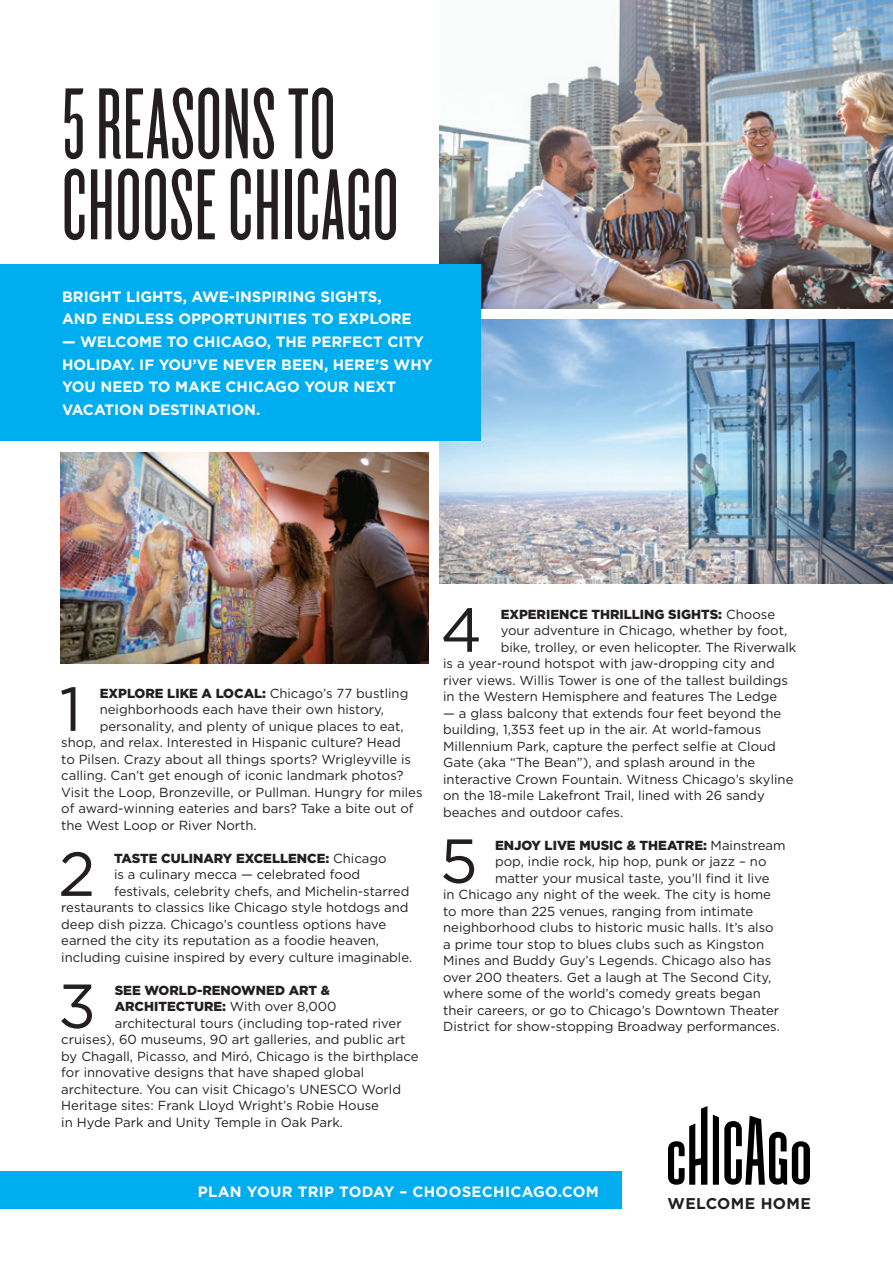
<style>
.page{position:relative;width:893px;height:1263px;background:#fff}
.page>*{position:absolute;margin:0;border:0;box-sizing:border-box;transform-origin:0 0}
.t1{font:105px/81px "Knockout 26 Junior Flywght";letter-spacing:.01em;color:#231f20}
.t2{font:61.95px "Gotham";color:#231f20}
.t3{font:700 15.6px "Gotham";letter-spacing:.025em;color:#231f20}
.t4{font:700 15px/22.5px "Gotham";color:#fff}
.t5{font:700 15px "Gotham";letter-spacing:.02em;color:#fff}
.t6{font:13.2px/16.5px "Gotham";color:#231f20}
.t7{font:900 13.2px "Gotham";color:#231f20}
.s1{font-weight:900}
.s2{font-weight:400}
</style>
<div class="page">
<img style="left:61px;top:452px;width:368px;height:212px">
<img style="left:440px;top:0;width:453px;height:308px">
<img style="left:440px;top:319px;width:453px;height:265px">
<div style="left:0;top:264px;width:480px;height:177px;background:#00aeef"></div>
<svg style="left:668px;top:1106px;width:39px;height:79px"></svg>
<svg style="left:713px;top:1114px;width:97px;height:71px"></svg>
<div style="left:0;top:1171px;width:621px;height:38px;background:#00aeef"></div>
<h1 class="t1" style="left:62px;top:82px;width:338px">5 REASONS TO<br>CHOOSE CHICAGO</h1>
<p class="t4" style="left:62px;top:285px;width:351px">BRIGHT LIGHTS, AWE-INSPIRING SIGHTS,<br>AND ENDLESS OPPORTUNITIES TO EXPLORE</p>
<p class="t4" style="left:62px;top:330px;width:372px">— WELCOME TO CHICAGO, THE PERFECT CITY HOLIDAY. IF YOU’VE NEVER BEEN, HERE’S WHY YOU NEED TO MAKE CHICAGO YOUR NEXT VACATION DESTINATION.</p>
<h2 class="t2" style="left:60px;top:669px;width:24px">1</h2>
<p class="t6" style="left:100px;top:685px;width:310px"><span class="s1">EXPLORE LIKE A LOCAL:</span> Chicago’s 77 bustling</p>
<p class="t6" style="left:100px;top:701px;width:286px">neighborhoods each have their own history,</p>
<p class="t6" style="left:100px;top:718px;width:305px">personality, and plenty of unique places to eat,</p>
<p class="t6" style="left:61px;top:734px;width:341px">shop, and relax. Interested in Hispanic culture? Head</p>
<p class="t6" style="left:61px;top:751px;width:351px">to Pilsen. Crazy about all things sports? Wrigleyville is</p>
<p class="t6" style="left:61px;top:767px;width:344px">calling. Can’t get enough of iconic landmark photos?</p>
<p class="t6" style="left:61px;top:784px;width:363px">Visit the Loop, Bronzeville, or Pullman. Hungry for miles</p>
<p class="t6" style="left:61px;top:800px;width:354px">of award-winning eateries and bars? Take a bite out of</p>
<p class="t6" style="left:61px;top:817px;width:197px">the West Loop or River North.</p>
<h2 class="t2" style="left:58px;top:834px;width:39px">2</h2>
<p class="t7" style="left:114px;top:849px;width:274px">TASTE CULINARY EXCELLENCE: <span class="s2">Chicago</span></p>
<p class="t6" style="left:114px;top:866px;width:248px">is a culinary mecca — celebrated food</p>
<p class="t6" style="left:114px;top:883px;width:297px">festivals, celebrity chefs, and Michelin-starred</p>
<p class="t6" style="left:61px;top:899px;width:349px">restaurants to classics like Chicago style hotdogs and</p>
<p class="t6" style="left:61px;top:916px;width:326px">deep dish pizza. Chicago’s countless options have</p>
<p class="t6" style="left:61px;top:932px;width:319px">earned the city its reputation as a foodie heaven,</p>
<p class="t6" style="left:61px;top:949px;width:352px">including cuisine inspired by every culture imaginable.</p>
<h2 class="t2" style="left:58px;top:966px;width:39px">3</h2>
<p class="t7" style="left:115px;top:981px;width:217px">SEE WORLD-RENOWNED ART &amp;</p>
<p class="t7" style="left:115px;top:998px;width:223px">ARCHITECTURE: <span class="s2">With over 8,000</span></p>
<p class="t6" style="left:115px;top:1015px;width:288px">architectural tours (including top-rated river</p>
<p class="t6" style="left:61px;top:1031px;width:346px">cruises), 60 museums, 90 art galleries, and public art</p>
<p class="t6" style="left:61px;top:1048px;width:359px">by Chagall, Picasso, and Miró, Chicago is the birthplace</p>
<p class="t6" style="left:61px;top:1064px;width:304px">for innovative designs that have shaped global</p>
<p class="t6" style="left:61px;top:1081px;width:341px">architecture. You can visit Chicago’s UNESCO World</p>
<p class="t6" style="left:61px;top:1097px;width:319px">Heritage sites: Frank Lloyd Wright’s Robie House</p>
<p class="t6" style="left:61px;top:1114px;width:283px">in Hyde Park and Unity Temple in Oak Park.</p>
<h2 class="t2" style="left:440px;top:590px;width:43px">4</h2>
<p class="t7" style="left:501px;top:605px;width:276px">EXPERIENCE THRILLING SIGHTS: <span class="s2">Choose</span></p>
<p class="t6" style="left:501px;top:622px;width:288px">your adventure in Chicago, whether by foot,</p>
<p class="t6" style="left:501px;top:638px;width:297px">bike, trolley, or even helicopter. The Riverwalk</p>
<p class="t6" style="left:443px;top:655px;width:333px">is a year-round hotspot with jaw-dropping city and</p>
<p class="t6" style="left:443px;top:671px;width:346px">river views. Willis Tower is one of the tallest buildings</p>
<p class="t6" style="left:443px;top:688px;width:336px">in the Western Hemisphere and features The Ledge</p>
<p class="t6" style="left:443px;top:704px;width:352px">— a glass balcony that extends four feet beyond the building, 1,353 feet up in the air. At world-famous Millennium Park, capture the perfect selfie at Cloud Gate (aka “The Bean”), and splash around in the interactive Crown Fountain. Witness Chicago’s skyline on the 18-mile Lakefront Trail, lined with 26 sandy beaches and outdoor cafes.</p>
<h2 class="t2" style="left:440px;top:821px;width:39px">5</h2>
<p class="t7" style="left:495px;top:836px;width:292px">ENJOY LIVE MUSIC &amp; THEATRE: <span class="s2">Mainstream</span></p>
<p class="t6" style="left:495px;top:853px;width:273px">pop, indie rock, hip hop, punk or jazz – no</p>
<p class="t6" style="left:495px;top:869px;width:276px">matter your musical taste, you’ll find it live</p>
<p class="t6" style="left:443px;top:886px;width:329px">in Chicago any night of the week. The city is home</p>
<p class="t6" style="left:443px;top:902px;width:312px">to more than 225 venues, ranging from intimate</p>
<p class="t6" style="left:443px;top:919px;width:332px">neighborhood clubs to historic music halls. It’s also</p>
<p class="t6" style="left:443px;top:935px;width:322px">a prime tour stop to blues clubs such as Kingston</p>
<p class="t6" style="left:443px;top:952px;width:330px">Mines and Buddy Guy’s Legends. Chicago also has</p>
<p class="t6" style="left:443px;top:968px;width:330px">over 200 theaters. Get a laugh at The Second City,</p>
<p class="t6" style="left:443px;top:985px;width:319px">where some of the world’s comedy greats began</p>
<p class="t6" style="left:443px;top:1001px;width:338px">their careers, or go to Chicago’s Downtown Theater</p>
<p class="t6" style="left:443px;top:1018px;width:338px">District for show-stopping Broadway performances.</p>
<p class="t5" style="left:198px;top:1182px;width:402px">PLAN YOUR TRIP TODAY – CHOOSECHICAGO.COM</p>
<p class="t3" style="left:668px;top:1193px;width:145px">WELCOME HOME</p>
</div>
